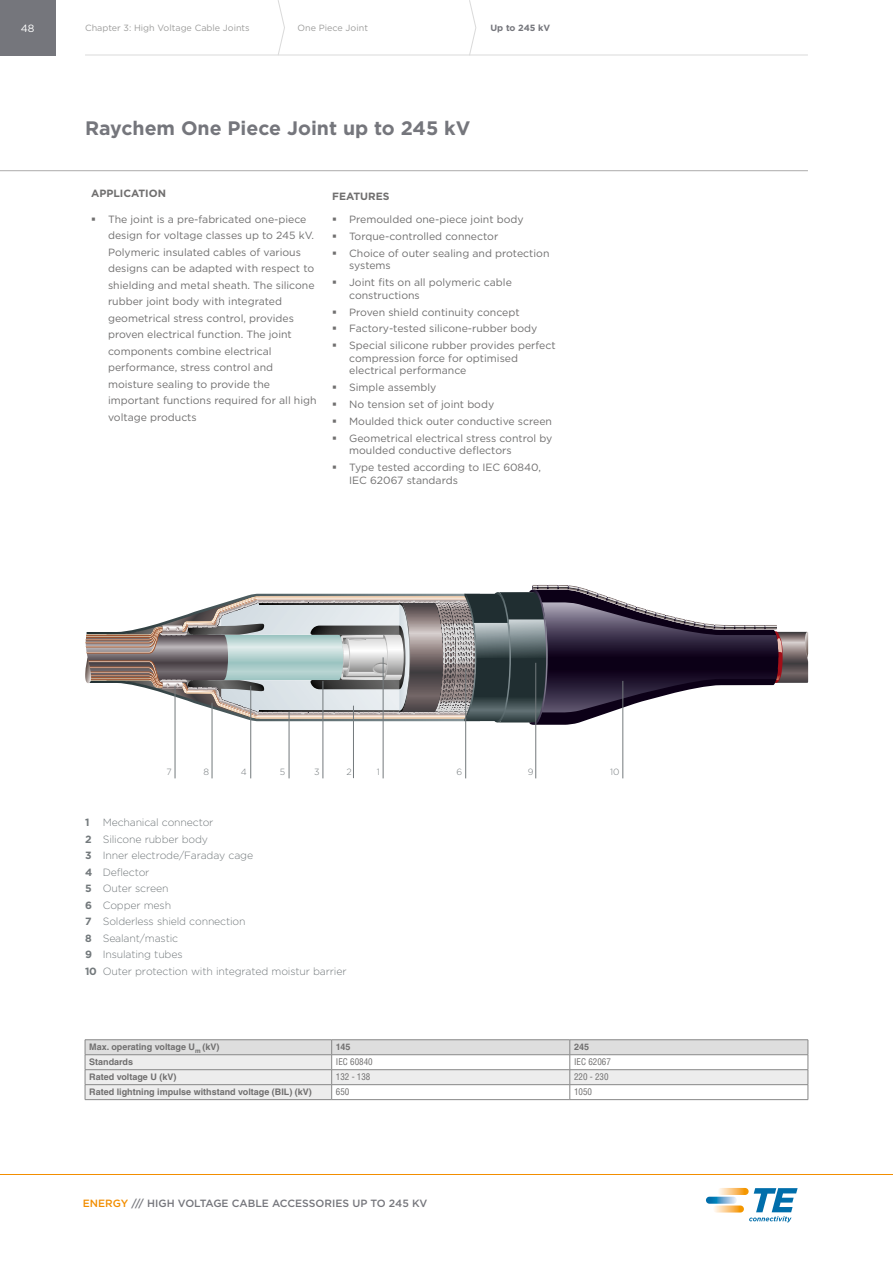
<style>
.page{position:relative;width:893px;height:1263px;background:#fff}
.page>*{position:absolute;margin:0;border:0;box-sizing:border-box;transform-origin:0 0}
.t1{font:700 19.5px "Gotham";color:#75767c}
.t2{font:10.5px/16.5px "Gotham";color:#706f6f}
.t3{font:300 10.5px/16.5px "Gotham";letter-spacing:-.015em;color:#73797c}
.t4{font:500 10.5px "Gotham";color:#75767c}
.t5{font:700 10.5px "Gotham";color:#706f6f}
.t6{font:10.5px "Gotham";color:#fff}
.t7{font:700 10.5px "Gotham";color:#73797c}
.t8{font:700 9px "Helvetica LT Std";color:#706f6f}
.t9{font:9px "Gotham";color:#9d9d9c}
.t10{font:condensed 9px "Helvetica LT Std";color:#706f6f}
.t11{font:300 9px "Gotham";color:#73797c}
.t12{font:700 9px "Gotham";color:#75767c}
.s1{font-weight:700}
.s2{color:#f28e00}
</style>
<div class="page">
<div style="left:0;top:0;width:55px;height:55px;background:#75767c"></div>
<svg style="left:277px;top:0;width:8px;height:55px"></svg>
<svg style="left:469px;top:0;width:8px;height:55px"></svg>
<hr style="left:85px;top:55px;width:723px;height:1px;background:#dadada">
<svg style="left:718px;top:1188px;width:31px;height:7px"></svg>
<svg style="left:713px;top:1205px;width:31px;height:7px"></svg>
<svg style="left:706px;top:1197px;width:31px;height:7px"></svg>
<svg style="left:749px;top:1188px;width:49px;height:34px"></svg>
<svg style="left:85px;top:585px;width:723px;height:140px"></svg>
<hr style="left:175px;top:686px;width:1px;height:92px;background:#73797c">
<hr style="left:250px;top:686px;width:1px;height:92px;background:#73797c">
<hr style="left:353px;top:706px;width:1px;height:72px;background:#73797c">
<hr style="left:323px;top:681px;width:1px;height:97px;background:#73797c">
<hr style="left:383px;top:657px;width:1px;height:121px;background:#73797c">
<hr style="left:465px;top:669px;width:1px;height:109px;background:#73797c">
<hr style="left:535px;top:663px;width:1px;height:115px;background:#73797c">
<hr style="left:623px;top:681px;width:1px;height:97px;background:#73797c">
<hr style="left:212px;top:703px;width:1px;height:75px;background:#73797c">
<hr style="left:289px;top:712px;width:1px;height:66px;background:#73797c">
<hr style="left:0;top:170px;width:808px;height:1px;background:#acabab">
<hr style="left:85px;top:1039px;width:247px;height:1px;background:#878787">
<hr style="left:332px;top:1039px;width:238px;height:1px;background:#878787">
<hr style="left:570px;top:1039px;width:238px;height:1px;background:#878787">
<svg style="left:85px;top:1040px;width:724px;height:60px"></svg>
<hr style="left:85px;top:1099px;width:247px;height:1px;background:#878787">
<hr style="left:332px;top:1099px;width:238px;height:1px;background:#878787">
<hr style="left:570px;top:1099px;width:238px;height:1px;background:#878787">
<p class="t6" style="left:21px;top:21px;width:15px">48</p>
<p class="t9" style="left:85px;top:22px;width:166px">Chapter 3: High Voltage Cable Joints</p>
<p class="t9" style="left:298px;top:22px;width:72px">One Piece Joint</p>
<p class="t12" style="left:490px;top:22px;width:61px">Up to 245 kV</p>
<h1 class="t1" style="left:85px;top:115px;width:387px">Raychem One Piece Joint up to 245 kV</h1>
<p class="t5" style="left:91px;top:187px;width:77px">APPLICATION</p>
<p class="t5" style="left:332px;top:189px;width:59px">FEATURES</p>
<p class="t2" style="left:108px;top:211px;width:210px">The joint is a pre-fabricated one-piece design for voltage classes up to 245 kV.<br>Polymeric insulated cables of various designs can be adapted with respect to shielding and metal sheath. The silicone rubber joint body with integrated geometrical stress control, provides proven electrical function. The joint components combine electrical performance, stress control and moisture sealing to provide the important functions required for all high voltage products</p>
<p class="t2" style="left:349px;top:211px;width:202px">Premoulded one-piece joint body<br>Torque-controlled connector<br>Choice of outer sealing and protection</p>
<p class="t2" style="left:349px;top:257px;width:164px">systems<br>Joint fits on all polymeric cable</p>
<p class="t2" style="left:349px;top:286px;width:208px">constructions<br>Proven shield continuity concept<br>Factory-tested silicone-rubber body<br>Special silicone rubber provides perfect</p>
<p class="t2" style="left:349px;top:352px;width:170px;line-height:12.6px">compression force for optimised electrical performance</p>
<p class="t2" style="left:349px;top:379px;width:205px">Simple assembly<br>No tension set of joint body<br>Moulded thick outer conductive screen<br>Geometrical electrical stress control by</p>
<p class="t2" style="left:349px;top:442px;width:194px">moulded conductive deflectors<br>Type tested according to IEC 60840,</p>
<p class="t2" style="left:349px;top:472px;width:110px">IEC 62067 standards</p>
<p class="t11" style="left:166px;top:766px;width:7px">7</p>
<p class="t11" style="left:203px;top:766px;width:7px">8</p>
<p class="t11" style="left:241px;top:766px;width:7px">4</p>
<p class="t11" style="left:280px;top:766px;width:7px">5</p>
<p class="t11" style="left:314px;top:766px;width:7px">3</p>
<p class="t11" style="left:347px;top:766px;width:7px">2</p>
<p class="t11" style="left:377px;top:766px;width:5px">1</p>
<p class="t11" style="left:456px;top:766px;width:7px">6</p>
<p class="t11" style="left:528px;top:766px;width:7px">9</p>
<p class="t11" style="left:610px;top:766px;width:11px">10</p>
<p class="t3" style="left:85px;top:814px;width:263px;text-indent:18px">Mechanical connector<br><span class="s1">2</span> Silicone rubber body<br><span class="s1">3</span> Inner electrode/Faraday cage<br><span class="s1">4</span> Deflector<br><span class="s1">5</span> Outer screen<br><span class="s1">6</span> Copper mesh<br><span class="s1">7</span> Solderless shield connection<br><span class="s1">8</span> Sealant/mastic<br><span class="s1">9</span> Insulating tubes<br><span class="s1">10</span> Outer protection with integrated moistur barrier</p>
<p class="t7" style="left:85px;top:815px;width:6px">1</p>
<p class="t8" style="left:89px;top:1042px;width:132px">Max. operating voltage U<sub>m</sub> (kV)</p>
<p class="t8" style="left:336px;top:1042px;width:16px">145</p>
<p class="t8" style="left:574px;top:1042px;width:17px">245</p>
<p class="t8" style="left:89px;top:1057px;width:45px">Standards</p>
<p class="t10" style="left:336px;top:1056px;width:38px">IEC 60840</p>
<p class="t10" style="left:574px;top:1056px;width:38px">IEC 62067</p>
<p class="t8" style="left:89px;top:1072px;width:89px">Rated voltage U (kV)</p>
<p class="t10" style="left:336px;top:1071px;width:36px">132 - 138</p>
<p class="t10" style="left:574px;top:1071px;width:36px">220 - 230</p>
<p class="t8" style="left:89px;top:1087px;width:224px">Rated lightning impulse withstand voltage (BIL) (kV)</p>
<p class="t10" style="left:336px;top:1086px;width:15px">650</p>
<p class="t10" style="left:574px;top:1086px;width:19px">1050</p>
<p class="t4" style="left:83px;top:1196px;width:346px"><span class="s2">ENERGY</span> /// HIGH VOLTAGE CABLE ACCESSORIES UP TO 245 KV</p>
</div>
